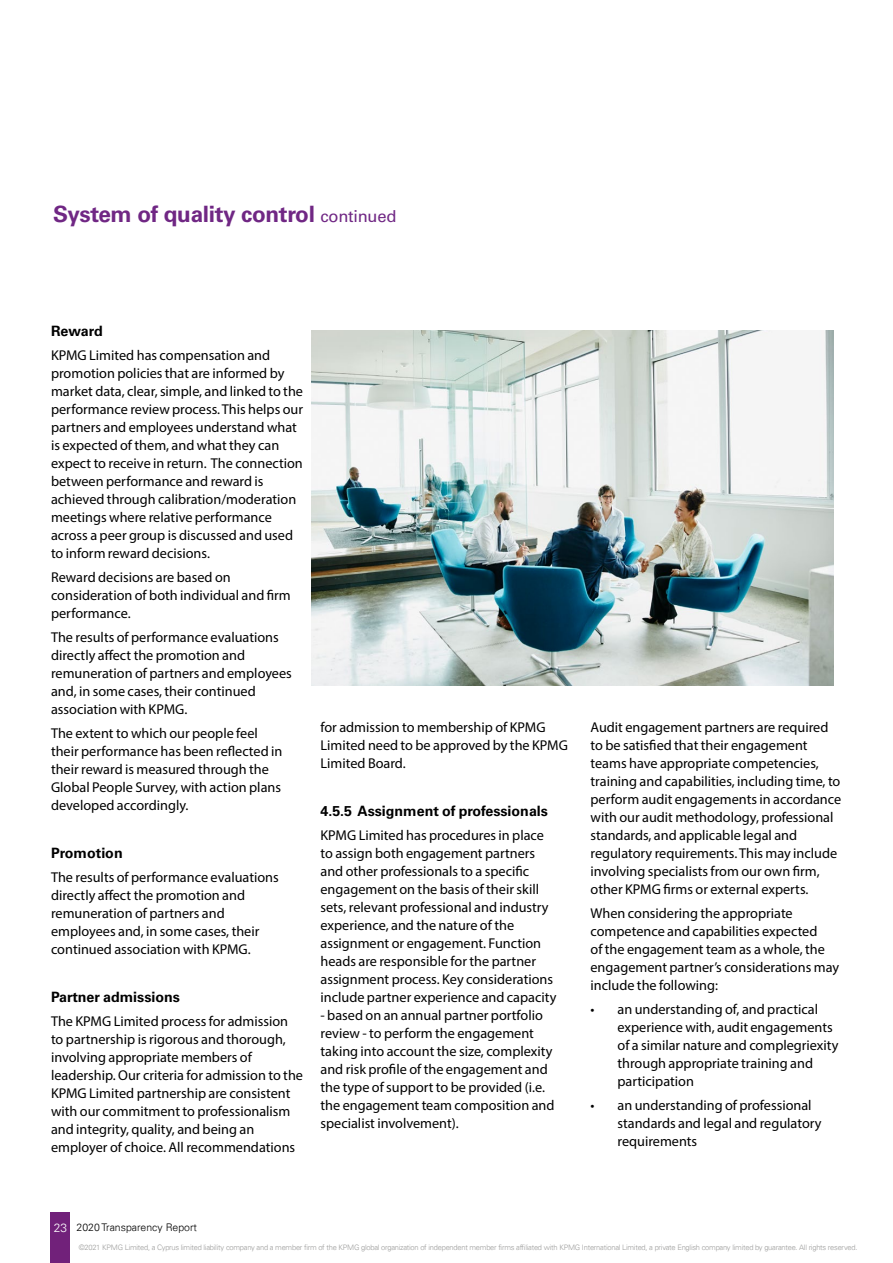
<style>
.page{position:relative;width:893px;height:1263px;background:#fff}
.page>*{position:absolute;margin:0;border:0;box-sizing:border-box;transform-origin:0 0}
.t1{font:700 22.5px "Univers LT Std";letter-spacing:-.015em;color:#702784}
.t2{font:14.25px/18px "Myriad Pro";color:#000}
.t3{font:700 14.25px "Univers LT Std";color:#000}
.t4{font:300 10.5px "Univers 45";color:#000}
.t5{font:300 7.5px "Univers 45";letter-spacing:-.03em;color:#9d9d9c}
.s1{font-weight:400;font-size:16.5px}
.s2{font-size:12px;color:#fff}
</style>
<div class="page">
<div style="left:50px;top:1212px;width:20px;height:51px;background:#71217a"></div>
<img style="left:311px;top:330px;width:523px;height:356px">
<h1 class="t1" style="left:53px;top:201px;width:345px">System of quality control <span class="s1">continued</span></h1>
<p class="t3" style="left:51px;top:323px;width:53px">Reward</p>
<p class="t2" style="left:51px;top:346px;width:254px">KPMG Limited has compensation and promotion policies that are informed by market data, clear, simple, and linked to the performance review process. This helps our partners and employees understand what is expected of them, and what they can expect to receive in return. The connection between performance and reward is achieved through calibration/moderation meetings where relative performance across a peer group is discussed and used to inform reward decisions.</p>
<p class="t2" style="left:51px;top:568px;width:241px">Reward decisions are based on consideration of both individual and firm performance.</p>
<p class="t2" style="left:51px;top:628px;width:242px">The results of performance evaluations directly affect the promotion and remuneration of partners and employees and, in some cases, their continued association with KPMG.</p>
<p class="t2" style="left:51px;top:724px;width:233px">The extent to which our people feel their performance has been reflected in their reward is measured through the Global People Survey, with action plans developed accordingly.</p>
<p class="t3" style="left:51px;top:845px;width:73px">Promotion</p>
<p class="t2" style="left:51px;top:868px;width:229px">The results of performance evaluations directly affect the promotion and remuneration of partners and employees and, in some cases, their continued association with KPMG.</p>
<p class="t3" style="left:51px;top:989px;width:130px">Partner admissions</p>
<p class="t2" style="left:51px;top:1012px;width:253px">The KPMG Limited process for admission to partnership is rigorous and thorough, involving appropriate members of leadership. Our criteria for admission to the KPMG Limited partnership are consistent with our commitment to professionalism and integrity, quality, and being an employer of choice. All recommendations</p>
<p class="t2" style="left:320px;top:718px;width:249px">for admission to membership of KPMG<br>Limited need to be approved by the KPMG<br>Limited Board.</p>
<p class="t3" style="left:320px;top:803px;width:229px">4.5.5 Assignment of professionals</p>
<p class="t2" style="left:320px;top:826px;width:237px">KPMG Limited has procedures in place to assign both engagement partners and other professionals to a specific engagement on the basis of their skill sets, relevant professional and industry experience, and the nature of the assignment or engagement. Function heads are responsible for the partner assignment process. Key considerations include partner experience and capacity</p>
<p class="t2" style="left:320px;top:1006px;width:236px">- based on an annual partner portfolio review - to perform the engagement taking into account the size, complexity and risk profile of the engagement and the type of support to be provided (i.e. the engagement team composition and specialist involvement).</p>
<p class="t2" style="left:590px;top:718px;width:252px">Audit engagement partners are required to be satisfied that their engagement teams have appropriate competencies, training and capabilities, including time, to perform audit engagements in accordance with our audit methodology, professional standards, and applicable legal and regulatory requirements. This may include involving specialists from our own firm, other KPMG firms or external experts.</p>
<p class="t2" style="left:590px;top:904px;width:250px">When considering the appropriate competence and capabilities expected<br>of the engagement team as a whole, the engagement partner’s considerations may include the following:</p>
<p class="t2" style="left:617px;top:1000px;width:222px;text-indent:-27px">• an understanding of, and practical experience with, audit engagements of a similar nature and complegriexity through appropriate training and participation</p>
<p class="t2" style="left:617px;top:1096px;width:206px;text-indent:-27px">• an understanding of professional standards and legal and regulatory requirements</p>
<p class="t4" style="left:54px;top:1220px;width:145px"><span class="s2">23</span> 2020 Transparency Report</p>
<p class="t5" style="left:79px;top:1243px;width:780px">©2021 KPMG Limited, a Cyprus limited liability company and a member firm of the KPMG global organization of independent member firms affiliated with KPMG International Limited, a private English company limited by guarantee. All rights reserved.</p>
</div>
